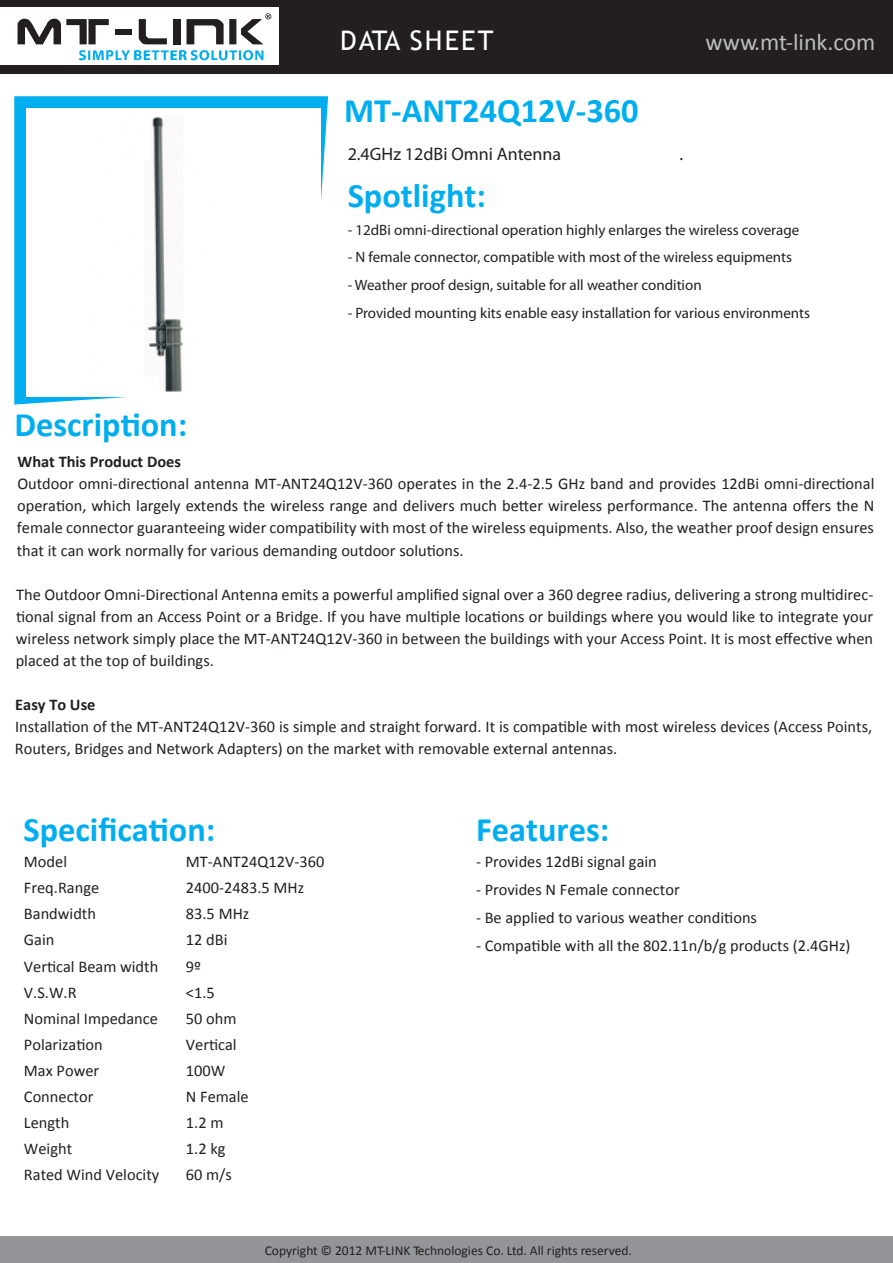
<style>
.page{position:relative;width:893px;height:1263px;background:#fff}
.page>*{position:absolute;margin:0;border:0;box-sizing:border-box;transform-origin:0 0}
.t1{font:700 34.35px "Calibri";color:#00aeef}
.t2{font:27px "Trebuchet MS";letter-spacing:.08em;color:#fff}
.t3{font:24px "Calibri";color:#bcbdc0}
.t4{font:18px "Myriad Pro";color:#231f20}
.t5{font:16.35px/22px "Calibri";color:#231f20;text-align:justify}
.t6{font:700 16.35px "Calibri";color:#231f20}
.t7{font:15px "Myriad Pro";color:#231f20}
.t8{font:13.5px "Calibri";color:#231f20}
</style>
<div class="page">
<div style="left:0;top:0;width:893px;height:73px;background:#231f20"></div>
<div style="left:0;top:1236px;width:893px;height:27px;background:#939598"></div>
<div style="left:0;top:7px;width:279px;height:58px;background:#fff"></div>
<svg style="left:79px;top:50px;width:184px;height:10px"></svg>
<svg style="left:18px;top:19px;width:91px;height:25px"></svg>
<svg style="left:139px;top:19px;width:28px;height:25px"></svg>
<div style="left:173px;top:19px;width:7px;height:25px;background:#231f20"></div>
<div style="left:116px;top:29px;width:16px;height:6px;background:#231f20"></div>
<svg style="left:187px;top:13px;width:84px;height:31px"></svg>
<svg style="left:14px;top:96px;width:314px;height:309px;fill:#00aeef"></svg>
<div style="left:26px;top:108px;width:294px;height:289px;background:#fff"></div>
<img style="left:147px;top:116px;width:37px;height:275px">
<h2 class="t2" style="left:340px;top:25px;width:155px">DATA SHEET</h2>
<h3 class="t3" style="left:705px;top:27px;width:171px">www.mt-link.com</h3>
<h1 class="t1" style="left:15px;top:402px;width:174px">Description:</h1>
<h1 class="t1" style="left:344px;top:89px;width:296px">MT-ANT24Q12V-360</h1>
<p class="t4" style="left:348px;top:143px;width:215px">2.4GHz 12dBi Omni Antenna</p>
<p class="t4" style="left:679px;top:143px;width:5px">.</p>
<h1 class="t1" style="left:348px;top:174px;width:140px">Spotlight:</h1>
<p class="t7" style="left:348px;top:221px;width:453px">- 12dBi omni-directional operation highly enlarges the wireless coverage</p>
<p class="t7" style="left:348px;top:248px;width:446px">- N female connector, compatible with most of the wireless equipments</p>
<p class="t7" style="left:348px;top:276px;width:355px">- Weather proof design, suitable for all weather condition</p>
<p class="t7" style="left:348px;top:303px;width:464px">- Provided mounting kits enable easy installation for various environments</p>
<p class="t6" style="left:18px;top:451px;width:165px">What This Product Does</p>
<p class="t5" style="left:17px;top:473px;width:859px">Outdoor omni-directional antenna MT-ANT24Q12V-360 operates in the 2.4-2.5 GHz band and provides 12dBi omni-directional operation, which largely extends the wireless range and delivers much better wireless performance. The antenna offers the N female connector guaranteeing wider compatibility with most of the wireless equipments. Also, the weather proof design ensures that it can work normally for various demanding outdoor solutions.</p>
<p class="t5" style="left:16px;top:583px;width:859px">The Outdoor Omni-Directional Antenna emits a powerful amplified signal over a 360 degree radius, delivering a strong multidirec&shy;tional signal from an Access Point or a Bridge. If you have multiple locations or buildings where you would like to integrate your wireless network simply place the MT-ANT24Q12V-360 in between the buildings with your Access Point. It is most effective when placed at the top of buildings.</p>
<p class="t6" style="left:15px;top:694px;width:82px">Easy To Use</p>
<p class="t5" style="left:15px;top:716px;width:859px">Installation of the MT-ANT24Q12V-360 is simple and straight forward. It is compatible with most wireless devices (Access Points,<br>Routers, Bridges and Network Adapters) on the market with removable external antennas.</p>
<h1 class="t1" style="left:24px;top:807px;width:193px">Specification:</h1>
<h1 class="t1" style="left:476px;top:807px;width:135px">Features:</h1>
<p class="t5" style="left:24px;top:851px;width:45px">Model</p>
<p class="t5" style="left:186px;top:851px;width:140px">MT-ANT24Q12V-360</p>
<p class="t5" style="left:24px;top:877px;width:77px">Freq.Range</p>
<p class="t5" style="left:186px;top:877px;width:120px">2400-2483.5 MHz</p>
<p class="t5" style="left:24px;top:903px;width:74px">Bandwidth</p>
<p class="t5" style="left:186px;top:903px;width:65px">83.5 MHz</p>
<p class="t5" style="left:24px;top:929px;width:32px">Gain</p>
<p class="t5" style="left:186px;top:929px;width:43px">12 dBi</p>
<p class="t5" style="left:24px;top:955px;width:136px">Vertical Beam width</p>
<p class="t5" style="left:186px;top:955px;width:17px">9º</p>
<p class="t5" style="left:24px;top:981px;width:54px">V.S.W.R</p>
<p class="t5" style="left:186px;top:981px;width:30px">&lt;1.5</p>
<p class="t5" style="left:24px;top:1007px;width:136px">Nominal Impedance</p>
<p class="t5" style="left:186px;top:1007px;width:52px">50 ohm</p>
<p class="t5" style="left:24px;top:1033px;width:80px">Polarization</p>
<p class="t5" style="left:186px;top:1033px;width:52px">Vertical</p>
<p class="t5" style="left:24px;top:1059px;width:77px">Max Power</p>
<p class="t5" style="left:186px;top:1059px;width:41px">100W</p>
<p class="t5" style="left:24px;top:1086px;width:71px">Connector</p>
<p class="t5" style="left:186px;top:1086px;width:64px">N Female</p>
<p class="t5" style="left:24px;top:1112px;width:47px">Length</p>
<p class="t5" style="left:186px;top:1112px;width:39px">1.2 m</p>
<p class="t5" style="left:24px;top:1138px;width:50px">Weight</p>
<p class="t5" style="left:186px;top:1138px;width:41px">1.2 kg</p>
<p class="t5" style="left:24px;top:1164px;width:137px">Rated Wind Velocity</p>
<p class="t5" style="left:186px;top:1164px;width:48px">60 m/s</p>
<p class="t5" style="left:476px;top:850px;width:182px">- Provides 12dBi signal gain</p>
<p class="t5" style="left:476px;top:878px;width:205px">- Provides N Female connector</p>
<p class="t5" style="left:476px;top:906px;width:283px">- Be applied to various weather conditions</p>
<p class="t5" style="left:476px;top:935px;width:376px">- Compatible with all the 802.11n/b/g products (2.4GHz)</p>
<p class="t8" style="left:265px;top:1242px;width:369px">Copyright © 2012 MT-LINK Technologies Co. Ltd. All rights reserved.</p>
</div>
